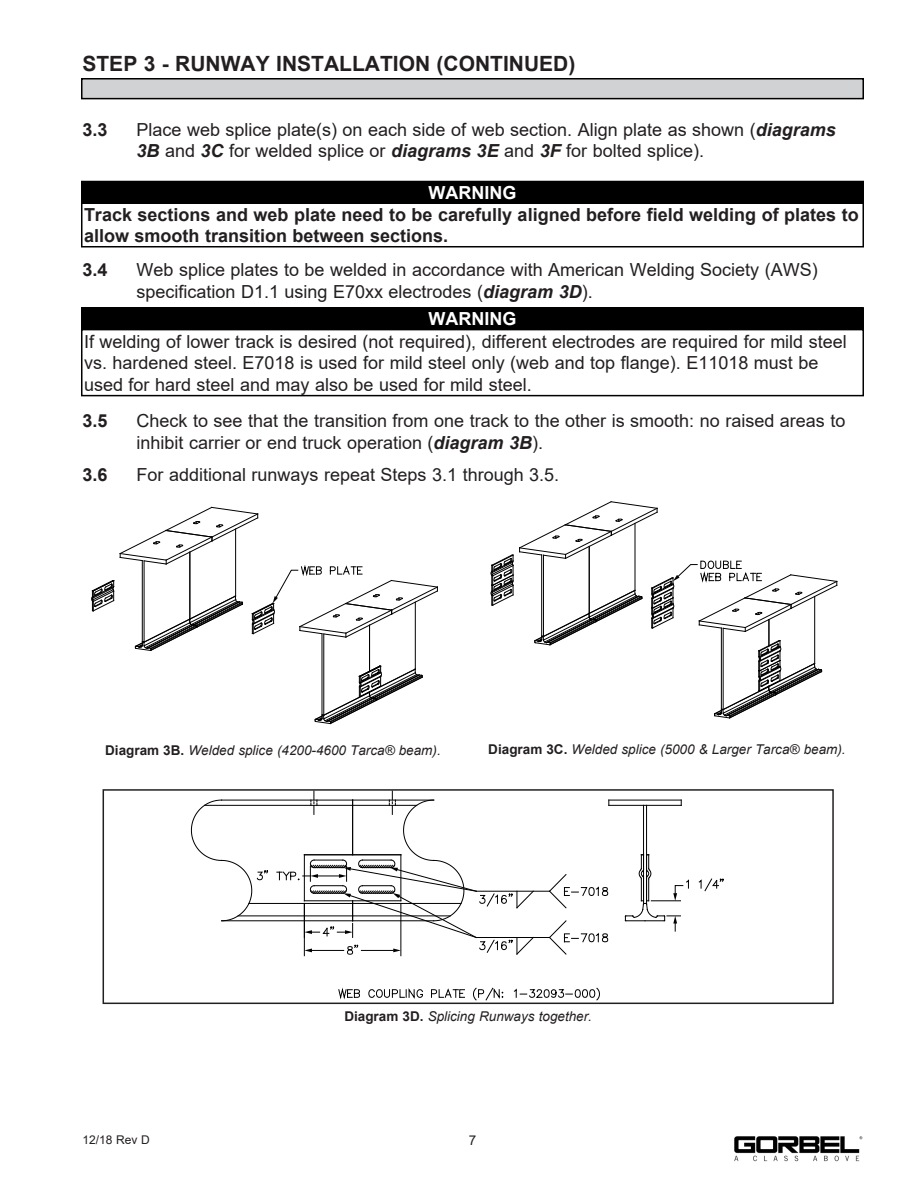
<style>
.page{position:relative;width:918px;height:1188px;background:#fff}
.page>*{position:absolute;margin:0;border:0;box-sizing:border-box;transform-origin:0 0}
.t1{font:700 21px "Arial";color:#231f20}
.t2{font:18px/21.6px "Arial";color:#231f20}
.t3{font:700 18px/21.6px "Arial";color:#231f20}
.t4{font:700 18px "Arial";color:#fff}
.t5{font:italic 13.5px "Arial";color:#231f20}
.t6{font:13.5px "Arial";color:#231f20}
.t7{font:12px "Arial";color:#231f20}
.s1{font-weight:700;font-style:italic}
.s2{font-weight:700;font-style:normal}
</style>
<div class="page">
<img style="left:734px;top:1136px;width:129px;height:26px">
<div style="left:82px;top:181px;width:781px;height:23px;background:#000"></div>
<div style="left:81px;top:202px;width:783px;height:45px;border:2px solid #000"></div>
<svg style="left:490px;top:501px;width:348px;height:218px"></svg>
<hr style="left:415px;top:602px;width:1px;height:67px;background:#000">
<hr style="left:324px;top:634px;width:1px;height:81px;background:#000">
<hr style="left:322px;top:634px;width:1px;height:81px;background:#000">
<hr style="left:369px;top:625px;width:1px;height:46px;background:#000">
<svg style="left:91px;top:507px;width:347px;height:144px"></svg>
<svg style="left:314px;top:665px;width:109px;height:59px"></svg>
<div style="left:82px;top:308px;width:781px;height:22px;background:#000"></div>
<div style="left:81px;top:307px;width:783px;height:24px;border:2px solid #000"></div>
<div style="left:81px;top:329px;width:783px;height:67px;border:2px solid #000"></div>
<div style="left:81px;top:78px;width:783px;height:21px;background:#d1d2d4;border:2px solid #000"></div>
<hr style="left:643px;top:805px;width:1px;height:99px;background:#000">
<hr style="left:646px;top:805px;width:1px;height:99px;background:#000">
<svg style="left:699px;top:878px;width:25px;height:13px"></svg>
<hr style="left:249px;top:903px;width:212px;height:1px;background:#000">
<hr style="left:238px;top:916px;width:115px;height:1px;background:#000">
<hr style="left:222px;top:921px;width:131px;height:1px;background:#000">
<hr style="left:222px;top:800px;width:131px;height:1px;background:#000">
<hr style="left:205px;top:805px;width:148px;height:1px;background:#000">
<hr style="left:304px;top:903px;width:1px;height:53px;background:#000">
<hr style="left:401px;top:903px;width:1px;height:53px;background:#000">
<svg style="left:191px;top:799px;width:77px;height:123px"></svg>
<svg style="left:625px;top:855px;width:64px;height:76px"></svg>
<hr style="left:609px;top:800px;width:72px;height:1px;background:#000">
<hr style="left:609px;top:805px;width:72px;height:1px;background:#000">
<hr style="left:476px;top:891px;width:74px;height:1px;background:#000">
<svg style="left:549px;top:874px;width:59px;height:35px"></svg>
<hr style="left:476px;top:937px;width:74px;height:1px;background:#000">
<svg style="left:277px;top:792px;width:257px;height:163px"></svg>
<svg style="left:338px;top:989px;width:22px;height:9px"></svg>
<svg style="left:368px;top:989px;width:55px;height:9px"></svg>
<svg style="left:431px;top:989px;width:34px;height:9px"></svg>
<svg style="left:473px;top:988px;width:30px;height:13px"></svg>
<svg style="left:514px;top:988px;width:86px;height:13px"></svg>
<svg style="left:549px;top:920px;width:59px;height:35px"></svg>
<div style="left:103px;top:789px;width:731px;height:215px;border:2px solid #231f20"></div>
<p class="t1" style="left:82px;top:49px;width:494px">STEP 3 - RUNWAY INSTALLATION (CONTINUED)</p>
<p class="t3" style="left:82px;top:119px;width:27px">3.3</p>
<p class="t2" style="left:136px;top:118px;width:701px">Place web splice plate(s) on each side of web section. Align plate as shown (<span class="s1">diagrams</span></p>
<p class="t2" style="left:136px;top:140px;width:569px"><span class="s1">3B</span> and <span class="s1">3C</span> for welded splice or <span class="s1">diagrams 3E</span> and <span class="s1">3F</span> for bolted splice).</p>
<p class="t4" style="left:429px;top:180px;width:89px">WARNING</p>
<p class="t3" style="left:84px;top:204px;width:776px">Track sections and web plate need to be carefully aligned before field welding of plates to allow smooth transition between sections.</p>
<p class="t3" style="left:82px;top:259px;width:27px">3.4</p>
<p class="t2" style="left:136px;top:259px;width:683px">Web splice plates to be welded in accordance with American Welding Society (AWS)</p>
<p class="t2" style="left:136px;top:280px;width:458px">specification D1.1 using E70xx electrodes (<span class="s1">diagram 3D</span>).</p>
<p class="t4" style="left:429px;top:306px;width:89px">WARNING</p>
<p class="t2" style="left:84px;top:330px;width:764px">If welding of lower track is desired (not required), different electrodes are required for mild steel vs. hardened steel. E7018 is used for mild steel only (web and top flange). E11018 must be used for hard steel and may also be used for mild steel.</p>
<p class="t3" style="left:82px;top:410px;width:27px">3.5</p>
<p class="t2" style="left:136px;top:410px;width:710px">Check to see that the transition from one track to the other is smooth: no raised areas to</p>
<p class="t2" style="left:136px;top:432px;width:408px">inhibit carrier or end truck operation (<span class="s1">diagram 3B</span>).</p>
<p class="t3" style="left:82px;top:464px;width:27px">3.6</p>
<p class="t2" style="left:136px;top:464px;width:424px">For additional runways repeat Steps 3.1 through 3.5.</p>
<p class="t5" style="left:105px;top:742px;width:337px"><span class="s2">Diagram 3B.</span> Welded splice (4200-4600 Tarca® beam).</p>
<p class="t5" style="left:488px;top:741px;width:359px"><span class="s2">Diagram 3C.</span> Welded splice (5000 &amp; Larger Tarca® beam).</p>
<p class="t5" style="left:344px;top:1007px;width:249px"><span class="s2">Diagram 3D.</span> Splicing Runways together.</p>
<p class="t7" style="left:82px;top:1132px;width:69px">12/18 Rev D</p>
<p class="t6" style="left:469px;top:1131px;width:9px">7</p>
</div>
